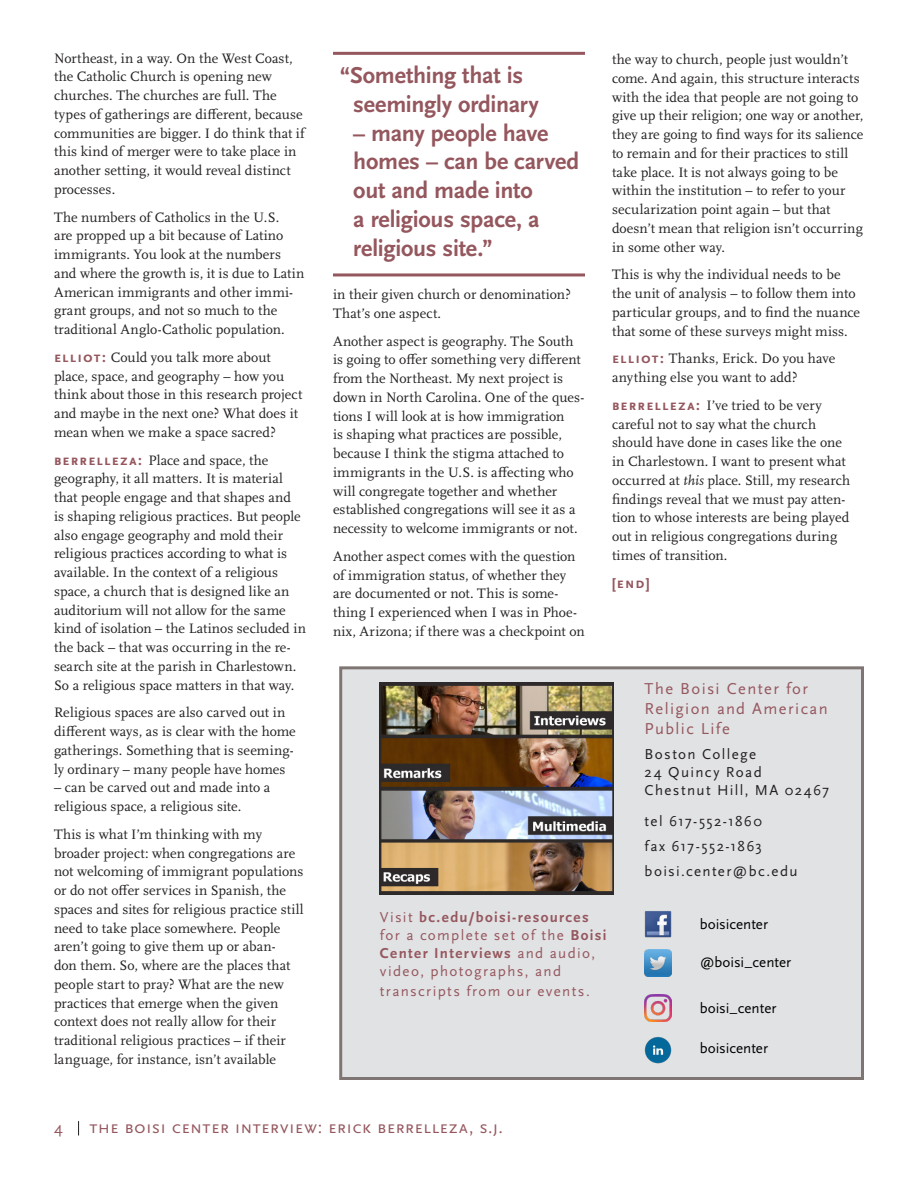
<style>
.page{position:relative;width:918px;height:1188px;background:#fff}
.page>*{position:absolute;margin:0;border:0;box-sizing:border-box;transform-origin:0 0}
.t1{font:700 24px/28.8px "Scala Sans OT";letter-spacing:-.01em;color:#95575e}
.t2{font:18px "Scala Sans OT";letter-spacing:.015em;color:#95575e}
.t3{font:16.5px/19.8px "Scala Sans OT";letter-spacing:.09em;color:#95575e}
.t4{font:15px/18px "Scala Sans OT";letter-spacing:.095em;color:#95575e}
.t5{font:15px/18px "Scala Sans OT";letter-spacing:.09em;color:#231f20}
.t6{font:15px "Scala Sans OT";letter-spacing:.005em;color:#000}
.t7{font:700 15px "Scala Sans OT";color:#95575e}
.t8{font:14.25px/18.8px "Scala OT";letter-spacing:.005em;color:#231f20}
.s1{font-family:"Scala Sans OT";font-weight:700;font-size:15px;color:#95575e}
.s2{font-style:italic}
.s3{font-weight:700}
</style>
<div class="page">
<svg style="left:78px;top:1121px;width:1px;height:15px"></svg>
<hr style="left:333px;top:52px;width:252px;height:3px;background:#95575e">
<hr style="left:333px;top:273px;width:252px;height:3px;background:#95575e">
<div style="left:339px;top:666px;width:525px;height:414px;background:#e1e2e4;border:3px solid #7f7673"></div>
<img style="left:380px;top:683px;width:233px;height:212px">
<img style="left:645px;top:911px;width:27px;height:26px">
<img style="left:645px;top:949px;width:27px;height:27px">
<img style="left:645px;top:995px;width:27px;height:27px">
<img style="left:645px;top:1037px;width:27px;height:26px">
<p class="t8" style="left:54px;top:49px;width:252px">Northeast, in a way. On the West Coast, the Catholic Church is opening new churches. The churches are full. The types of gatherings are different, because communities are bigger. I do think that if this kind of merger were to take place in another setting, it would reveal distinct processes.</p>
<p class="t8" style="left:54px;top:208px;width:252px">The numbers of Catholics in the U.S.<br>are propped up a bit because of Latino immigrants. You look at the numbers and where the growth is, it is due to Latin American immigrants and other immi&shy;grant groups, and not so much to the traditional Anglo-Catholic population.</p>
<p class="t8" style="left:54px;top:348px;width:250px"><span class="s1">elliot:</span> Could you talk more about place, space, and geography – how you think about those in this research project and maybe in the next one? What does it mean when we make a space sacred?</p>
<p class="t8" style="left:54px;top:451px;width:253px"><span class="s1">berrelleza:</span> Place and space, the geography, it all matters. It is material that people engage and that shapes and<br>is shaping religious practices. But people also engage geography and mold their religious practices according to what is available. In the context of a religious space, a church that is designed like an auditorium will not allow for the same kind of isolation – the Latinos secluded in the back – that was occurring in the re&shy;search site at the parish in Charlestown.<br>So a religious space matters in that way.</p>
<p class="t8" style="left:54px;top:704px;width:243px">Religious spaces are also carved out in different ways, as is clear with the home gatherings. Something that is seeming&shy;ly ordinary – many people have homes</p>
<p class="t8" style="left:54px;top:779px;width:218px">– can be carved out and made into a religious space, a religious site.</p>
<p class="t8" style="left:54px;top:825px;width:251px">This is what I’m thinking with my broader project: when congregations are not welcoming of immigrant populations or do not offer services in Spanish, the spaces and sites for religious practice still need to take place somewhere. People aren’t going to give them up or aban-<br>don them. So, where are the places that people start to pray? What are the new practices that emerge when the given context does not really allow for their traditional religious practices – if their language, for instance, isn’t available</p>
<p class="t1" style="left:353px;top:61px;width:187px;text-indent:-14px">“Something that is seemingly ordinary</p>
<p class="t1" style="left:353px;top:119px;width:228px">– many people have homes – can be carved out and made into<br>a religious space, a religious site.”</p>
<p class="t8" style="left:333px;top:285px;width:239px">in their given church or denomination?<br>That’s one aspect.</p>
<p class="t8" style="left:333px;top:332px;width:253px">Another aspect is geography. The South is going to offer something very different from the Northeast. My next project is down in North Carolina. One of the ques&shy;tions I will look at is how immigration<br>is shaping what practices are possible, because I think the stigma attached to immigrants in the U.S. is affecting who will congregate together and whether established congregations will see it as a necessity to welcome immigrants or not.</p>
<p class="t8" style="left:333px;top:547px;width:253px">Another aspect comes with the question of immigration status, of whether they are documented or not. This is some&shy;thing I experienced when I was in Phoe&shy;nix, Arizona; if there was a checkpoint on</p>
<p class="t8" style="left:612px;top:50px;width:253px">the way to church, people just wouldn’t come. And again, this structure interacts with the idea that people are not going to give up their religion; one way or another, they are going to find ways for its salience to remain and for their practices to still take place. It is not always going to be within the institution – to refer to your secularization point again – but that doesn’t mean that religion isn’t occurring in some other way.</p>
<p class="t8" style="left:612px;top:266px;width:250px">This is why the individual needs to be the unit of analysis – to follow them into particular groups, and to find the nuance that some of these surveys might miss.</p>
<p class="t8" style="left:612px;top:350px;width:225px"><span class="s1">elliot:</span> Thanks, Erick. Do you have anything else you want to add?</p>
<p class="t8" style="left:612px;top:396px;width:240px"><span class="s1">berrelleza:</span> I’ve tried to be very careful not to say what the church should have done in cases like the one in Charlestown. I want to present what occurred at <span class="s2">this</span> place. Still, my research findings reveal that we must pay atten&shy;tion to whose interests are being played out in religious congregations during times of transition.</p>
<p class="t7" style="left:612px;top:574px;width:39px">[end]</p>
<p class="t3" style="left:645px;top:679px;width:185px">The Boisi Center for<br>Religion and American<br>Public Life</p>
<p class="t5" style="left:645px;top:745px;width:186px">Boston College<br>24 Quincy Road<br>Chestnut Hill, MA 02467</p>
<p class="t5" style="left:645px;top:813px;width:119px">tel 617-552-1860</p>
<p class="t5" style="left:645px;top:837px;width:119px">fax 617-552-1863</p>
<p class="t5" style="left:645px;top:862px;width:154px">boisi.center@bc.edu</p>
<p class="t4" style="left:380px;top:908px;width:228px">Visit <span class="s3">bc.edu/boisi-resources </span>for a complete set of the <span class="s3">Boisi<br>Center Interviews</span> and audio, video, photographs, and</p>
<p class="t4" style="left:380px;top:982px;width:211px">transcripts from our events.</p>
<p class="t6" style="left:700px;top:916px;width:70px">boisicenter</p>
<p class="t6" style="left:700px;top:954px;width:93px">@boisi_center</p>
<p class="t6" style="left:700px;top:1000px;width:78px">boisi_center</p>
<p class="t6" style="left:700px;top:1040px;width:70px">boisicenter</p>
<p class="t3" style="left:54px;top:1118px;width:10px">4</p>
<p class="t2" style="left:89px;top:1118px;width:415px">the boisi center interview: erick berrelleza, s.j.</p>
</div>
